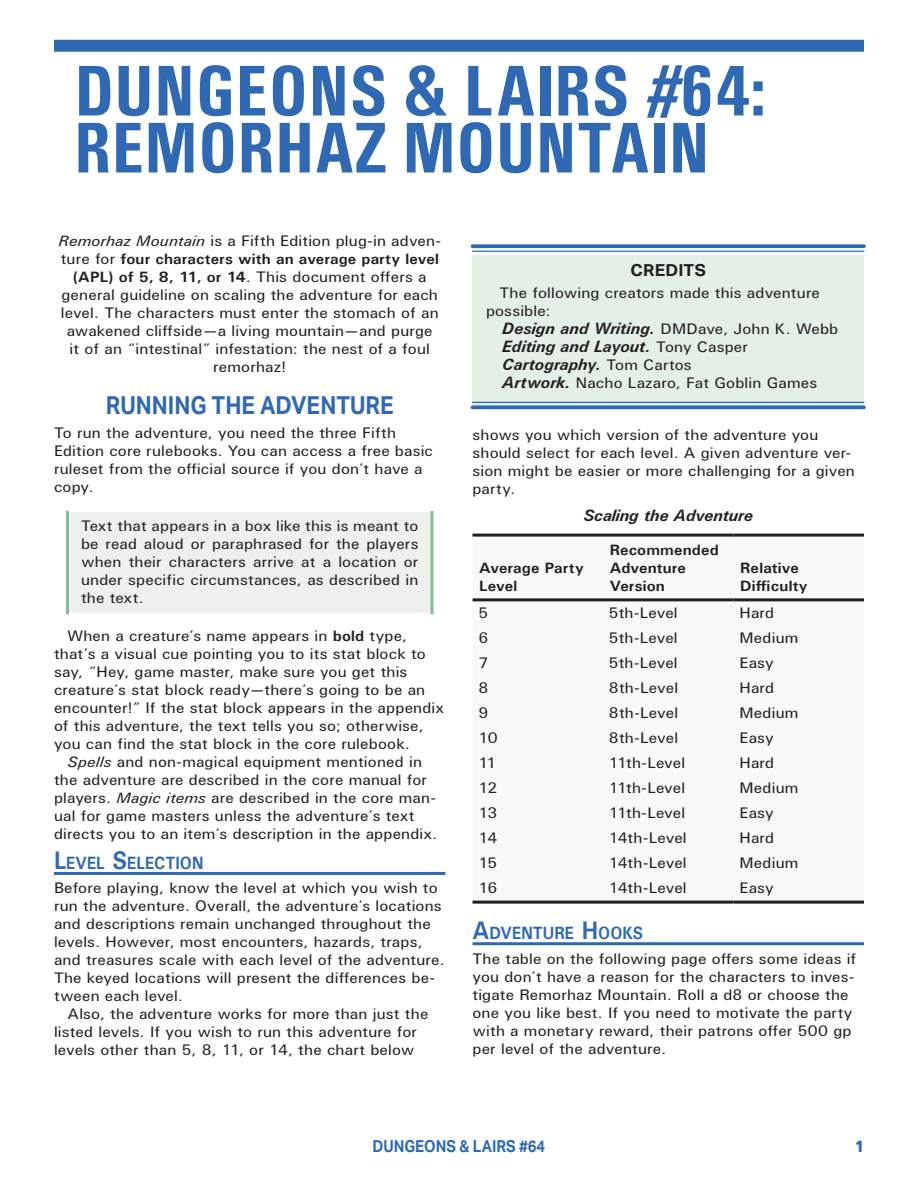
<style>
.page{position:relative;width:918px;height:1188px;background:#fff}
.page>*{position:absolute;margin:0;border:0;box-sizing:border-box;transform-origin:0 0}
.p_H1{font:700 72px/57px "U001 Con";color:#2f69b3}
.p_H2{font:700 24.75px "Aktiv Grotesk";color:#2f69b3;scale:.9 1}
.p_H3{font:700 17.85px "U001";color:#2f69b3;scale:.9 1}
.p_Breakout_Box{font:italic 700 16.5px "U001";letter-spacing:.005em;color:#231f20}
.p_Table_Title{font:italic 700 16.5px "U001";color:#231f20}
.t1{font:700 16.5px "Aktiv Grotesk";color:#2f69b3;scale:.9 1}
.P_Breakout_Box_Title{font:700 16.5px "Aktiv Grotesk";letter-spacing:.015em;color:#231f20;scale:1.05 1}
.t2{font:800 16.5px "Aktiv Grotesk";color:#2f69b3;scale:.9 1}
.p_body_no_indent{font:15px/18px "U001";letter-spacing:.01em;color:#231f20;scale:1.05 1}
.p_body{font:15px/18px "U001";letter-spacing:.01em;color:#231f20;scale:1.05 1}
.p_table_body{font:15px "U001";letter-spacing:.005em;color:#231f20;scale:1.05 1}
.p_Boxed_Text{font:15px/18px "U001";letter-spacing:.01em;color:#231f20;text-align:justify;scale:1.05 1}
.p_Breakout_Box-2{font:15px/18px "U001";letter-spacing:.01em;color:#231f20;scale:1.05 1}
.p_table_header{font:700 15px/18px "U001";letter-spacing:.01em;color:#231f20;scale:1.05 1}
.s1{font-style:italic}
.s2{font-weight:700}
.s3{font-size:25.5px}
.s4{font-weight:400;font-style:normal;font-size:15px}
.s5{font-weight:700;font-style:italic;font-size:16.5px}
</style>
<div class="page">
<div style="left:54px;top:40px;width:810px;height:12px;background:#2f69b3"></div>
<div style="left:68px;top:512px;width:364px;height:101px;background:#eef0f0"></div>
<hr style="left:66px;top:512px;width:3px;height:101px;background:#85bc98">
<svg style="left:430px;top:512px;width:4px;height:101px"></svg>
<hr style="left:54px;top:872px;width:392px;height:3px;background:#2f69b3">
<div style="left:472px;top:255px;width:392px;height:150px;background:#e4efe6"></div>
<svg style="left:472px;top:405px;width:392px;height:4px;background:#4579b9"></svg>
<hr style="left:472px;top:402px;width:392px;height:1px;background:#2f69b3">
<svg style="left:472px;top:244px;width:392px;height:4px;background:#4075b9"></svg>
<hr style="left:472px;top:251px;width:392px;height:1px;background:#2f69b3">
<hr style="left:472px;top:942px;width:392px;height:3px;background:#2f69b3">
<svg style="left:472px;top:601px;width:392px;height:300px"></svg>
<hr style="left:472px;top:534px;width:131px;height:3px;background:#231f20">
<hr style="left:603px;top:534px;width:130px;height:3px;background:#231f20">
<hr style="left:733px;top:534px;width:131px;height:3px;background:#231f20">
<hr style="left:472px;top:598px;width:131px;height:3px;background:#231f20">
<hr style="left:603px;top:598px;width:130px;height:3px;background:#231f20">
<hr style="left:733px;top:598px;width:131px;height:3px;background:#231f20">
<hr style="left:472px;top:901px;width:131px;height:3px;background:#231f20">
<hr style="left:603px;top:901px;width:130px;height:3px;background:#231f20">
<hr style="left:733px;top:901px;width:131px;height:3px;background:#231f20">
<p class="p_H1" style="left:74px;top:61px;width:693px">DUNGEONS &amp; LAIRS #64:<br>REMORHAZ MOUNTAIN</p>
<p class="p_body_no_indent" style="left:59px;top:232px;width:366px;text-align:center"><span class="s1">Remorhaz Mountain</span> is a Fifth Edition plug-in adven&shy;ture for <span class="s2">four characters with an average party level (APL) of 5, 8, 11, or 14</span>. This document offers a general guideline on scaling the adventure for each level. The characters must enter the stomach of an awakened cliffside—a living mountain—and purge<br>it of an “intestinal” infestation: the nest of a foul remorhaz!</p>
<p class="p_H2" style="left:106px;top:391px;width:321px">RUNNING THE ADVENTURE</p>
<p class="p_body_no_indent" style="left:54px;top:424px;width:362px">To run the adventure, you need the three Fifth Edition core rulebooks. You can access a free basic ruleset from the official source if you don’t have a copy.</p>
<p class="p_Boxed_Text" style="left:81px;top:516px;width:323px">Text that appears in a box like this is meant to be read aloud or paraphrased for the players when their characters arrive at a location or under specific circumstances, as described in the text.</p>
<p class="p_body" style="left:54px;top:627px;width:373px;text-indent:14px">When a creature’s name appears in <span class="s2">bold</span> type, that’s a visual cue pointing you to its stat block to say, “Hey, game master, make sure you get this creature’s stat block ready—there’s going to be an encounter!” If the stat block appears in the appendix of this adventure, the text tells you so; otherwise, you can find the stat block in the core rulebook.</p>
<p class="p_body" style="left:54px;top:753px;width:367px;text-indent:14px"><span class="s1">Spells</span> and non-magical equipment mentioned in the adventure are described in the core manual for players. <span class="s1">Magic items</span> are described in the core man&shy;ual for game masters unless the adventure’s text directs you to an item’s description in the appendix.</p>
<p class="p_H3" style="left:54px;top:851px;width:168px"><span class="s3">L</span>EVEL <span class="s3">S</span>ELECTION</p>
<p class="p_body_no_indent" style="left:54px;top:879px;width:374px">Before playing, know the level at which you wish to run the adventure. Overall, the adventure’s locations and descriptions remain unchanged throughout the levels. However, most encounters, hazards, traps, and treasures scale with each level of the adventure.<br>The keyed locations will present the differences be&shy;tween each level.</p>
<p class="p_body" style="left:54px;top:1005px;width:358px;text-indent:14px">Also, the adventure works for more than just the listed levels. If you wish to run this adventure for levels other than 5, 8, 11, or 14, the chart below</p>
<p class="P_Breakout_Box_Title" style="left:631px;top:261px;width:73px">CREDITS</p>
<p class="p_Breakout_Box-2" style="left:486px;top:284px;width:320px;text-indent:14px">The following creators made this adventure possible:</p>
<p class="p_Breakout_Box" style="left:502px;top:318px;width:338px">Design and Writing. <span class="s4">DMDave, John K. Webb</span></p>
<p class="p_Breakout_Box" style="left:502px;top:336px;width:247px">Editing and Layout. <span class="s4">Tony Casper</span></p>
<p class="p_Breakout_Box" style="left:502px;top:354px;width:191px">Cartography. <span class="s4">Tom Cartos</span></p>
<p class="p_Breakout_Box-2" style="left:502px;top:374px;width:302px"><span class="s5">Artwork.</span> Nacho Lazaro, Fat Goblin Games</p>
<p class="p_body" style="left:472px;top:426px;width:366px">shows you which version of the adventure you should select for each level. A given adventure ver&shy;sion might be easier or more challenging for a given party.</p>
<p class="p_Table_Title" style="left:584px;top:505px;width:171px">Scaling the Adventure</p>
<p class="p_table_header" style="left:479px;top:559px;width:101px">Average Party<br>Level</p>
<p class="p_table_header" style="left:610px;top:541px;width:105px">Recommended<br>Adventure<br>Version</p>
<p class="p_table_header" style="left:740px;top:559px;width:66px">Relative<br>Difficulty</p>
<p class="p_table_body" style="left:478px;top:603px;width:11px">5</p>
<p class="p_table_body" style="left:609px;top:603px;width:67px">5th-Level</p>
<p class="p_table_body" style="left:739px;top:603px;width:35px">Hard</p>
<p class="p_table_body" style="left:478px;top:629px;width:11px">6</p>
<p class="p_table_body" style="left:609px;top:629px;width:67px">5th-Level</p>
<p class="p_table_body" style="left:739px;top:629px;width:58px">Medium</p>
<p class="p_table_body" style="left:478px;top:654px;width:11px">7</p>
<p class="p_table_body" style="left:609px;top:654px;width:67px">5th-Level</p>
<p class="p_table_body" style="left:739px;top:654px;width:34px">Easy</p>
<p class="p_table_body" style="left:478px;top:679px;width:11px">8</p>
<p class="p_table_body" style="left:609px;top:679px;width:67px">8th-Level</p>
<p class="p_table_body" style="left:739px;top:679px;width:35px">Hard</p>
<p class="p_table_body" style="left:478px;top:704px;width:11px">9</p>
<p class="p_table_body" style="left:609px;top:704px;width:67px">8th-Level</p>
<p class="p_table_body" style="left:739px;top:704px;width:58px">Medium</p>
<p class="p_table_body" style="left:478px;top:729px;width:20px">10</p>
<p class="p_table_body" style="left:609px;top:729px;width:67px">8th-Level</p>
<p class="p_table_body" style="left:739px;top:729px;width:34px">Easy</p>
<p class="p_table_body" style="left:478px;top:754px;width:19px">11</p>
<p class="p_table_body" style="left:609px;top:754px;width:74px">11th-Level</p>
<p class="p_table_body" style="left:739px;top:754px;width:35px">Hard</p>
<p class="p_table_body" style="left:478px;top:779px;width:19px">12</p>
<p class="p_table_body" style="left:609px;top:779px;width:74px">11th-Level</p>
<p class="p_table_body" style="left:739px;top:779px;width:58px">Medium</p>
<p class="p_table_body" style="left:478px;top:804px;width:19px">13</p>
<p class="p_table_body" style="left:609px;top:804px;width:74px">11th-Level</p>
<p class="p_table_body" style="left:739px;top:804px;width:34px">Easy</p>
<p class="p_table_body" style="left:478px;top:829px;width:19px">14</p>
<p class="p_table_body" style="left:609px;top:829px;width:76px">14th-Level</p>
<p class="p_table_body" style="left:739px;top:829px;width:35px">Hard</p>
<p class="p_table_body" style="left:478px;top:854px;width:20px">15</p>
<p class="p_table_body" style="left:609px;top:854px;width:76px">14th-Level</p>
<p class="p_table_body" style="left:739px;top:854px;width:58px">Medium</p>
<p class="p_table_body" style="left:478px;top:879px;width:20px">16</p>
<p class="p_table_body" style="left:609px;top:879px;width:76px">14th-Level</p>
<p class="p_table_body" style="left:739px;top:879px;width:34px">Easy</p>
<p class="p_H3" style="left:472px;top:921px;width:190px"><span class="s3">A</span>DVENTURE <span class="s3">H</span>OOKS</p>
<p class="p_body_no_indent" style="left:472px;top:949px;width:367px">The table on the following page offers some ideas if you don’t have a reason for the characters to inves&shy;tigate Remorhaz Mountain. Roll a d8 or choose the one you like best. If you need to motivate the party with a monetary reward, their patrons offer 500 gp per level of the adventure.</p>
<p class="t1" style="left:373px;top:1137px;width:193px">DUNGEONS &amp; LAIRS #64</p>
<p class="t2" style="left:855px;top:1137px;width:11px">1</p>
</div>
